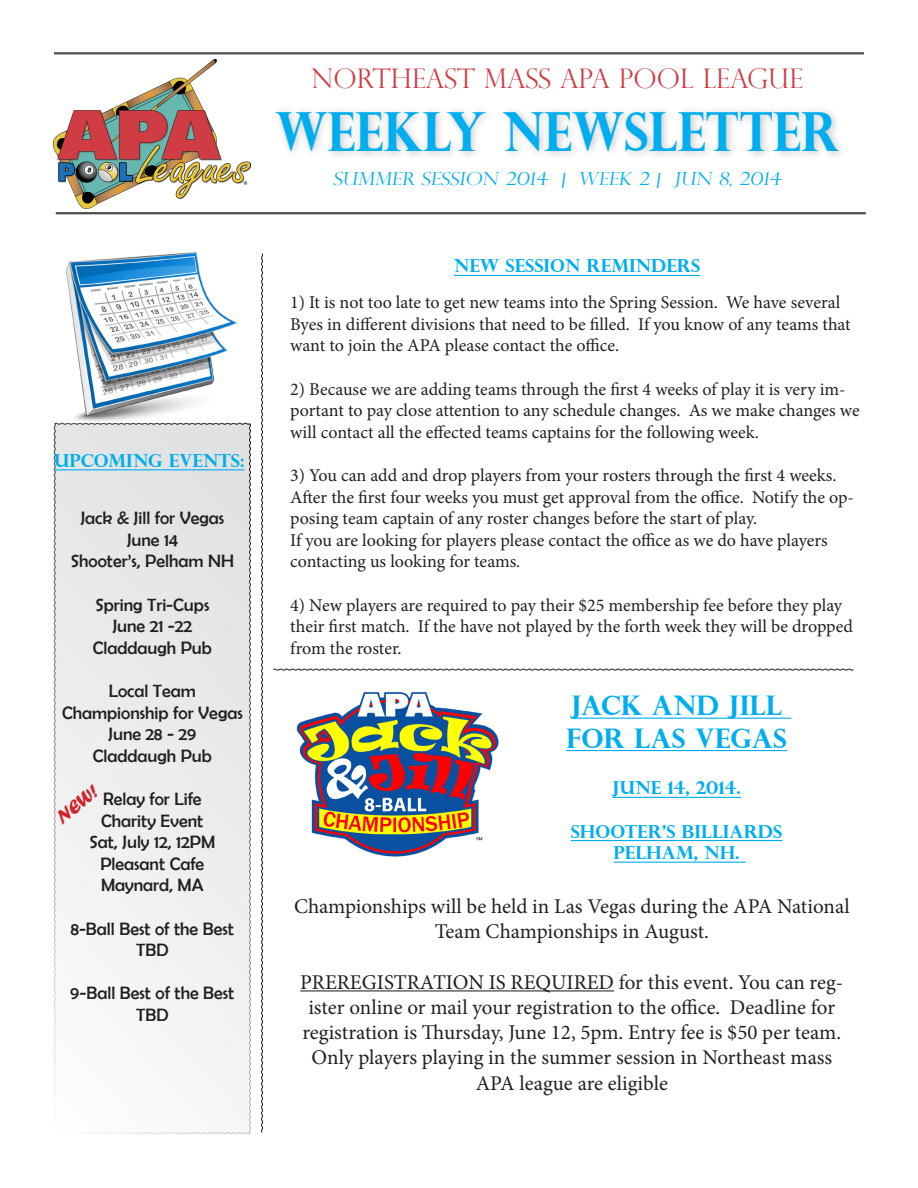
<style>
.page{position:relative;width:918px;height:1188px;background:#fff}
.page>*{position:absolute;margin:0;border:0;box-sizing:border-box;transform-origin:0 0}
.t1{font:700 54px "Perpetua Titling";color:#00aeef;scale:.89 1}
.t2{font:300 27px "Perpetua Titling";color:#cf3c44}
.t3{font:700 27px "Perpetua Titling";color:#00aeef}
.t4{font:21px/25.2px "Minion Pro";color:#231f20;text-align:center}
.t5{font:19.5px "Forte";color:#d1232a}
.t6{font:18px/21.6px "Minion Pro";letter-spacing:-.005em;color:#231f20}
.t7{font:18px "Berlin Sans FB";color:#231f20}
.t8{font:700 18px "Perpetua Titling";color:#00aeef}
.t9{font:300 18px "Perpetua Titling";color:#00aeef;scale:1.1 1}
</style>
<div class="page">
<svg style="left:53px;top:422px;width:198px;height:713px"></svg>
<div style="left:271px;top:106px;width:577px;height:55px;background:#231f20;opacity:.25"></div>
<hr style="left:54px;top:52px;width:810px;height:1px;background:#231f20">
<hr style="left:54px;top:54px;width:810px;height:1px;background:#231f20">
<img style="left:54px;top:60px;width:197px;height:149px">
<hr style="left:56px;top:212px;width:810px;height:1px;background:#231f20">
<hr style="left:56px;top:214px;width:810px;height:1px;background:#231f20">
<hr style="left:54px;top:469px;width:190px;height:1px;background:#00aeef">
<img style="left:67px;top:252px;width:171px;height:171px">
<svg style="left:261px;top:253px;width:2px;height:880px;background:#858383"></svg>
<svg style="left:273px;top:668px;width:581px;height:3px"></svg>
<img style="left:296px;top:692px;width:203px;height:165px">
<hr style="left:300px;top:990px;width:314px;height:1px;background:#231f20">
<hr style="left:454px;top:275px;width:246px;height:1px;background:#00aeef">
<hr style="left:571px;top:718px;width:220px;height:1px;background:#00aeef">
<hr style="left:566px;top:750px;width:221px;height:1px;background:#00aeef">
<hr style="left:612px;top:797px;width:129px;height:1px;background:#00aeef">
<hr style="left:571px;top:840px;width:211px;height:1px;background:#00aeef">
<hr style="left:614px;top:862px;width:132px;height:1px;background:#00aeef">
<p class="t8" style="left:54px;top:449px;width:192px">UPCOMING EVENTS:</p>
<p class="t7" style="left:80px;top:508px;width:145px">Jack &amp; Jill for Vegas</p>
<p class="t7" style="left:127px;top:530px;width:53px">June 14</p>
<p class="t7" style="left:71px;top:551px;width:165px">Shooter’s, Pelham NH</p>
<p class="t7" style="left:95px;top:594px;width:116px">Spring Tri-Cups</p>
<p class="t7" style="left:112px;top:616px;width:82px">June 21 -22</p>
<p class="t7" style="left:93px;top:638px;width:120px">Claddaugh Pub</p>
<p class="t7" style="left:109px;top:681px;width:89px">Local Team</p>
<p class="t7" style="left:62px;top:702px;width:182px">Championship for Vegas</p>
<p class="t7" style="left:108px;top:724px;width:90px">June 28 - 29</p>
<p class="t7" style="left:93px;top:746px;width:120px">Claddaugh Pub</p>
<p class="t7" style="left:103px;top:789px;width:100px">Relay for Life</p>
<p class="t7" style="left:101px;top:810px;width:104px">Charity Event</p>
<p class="t7" style="left:89px;top:832px;width:128px">Sat, July 12, 12PM</p>
<p class="t7" style="left:100px;top:854px;width:105px">Pleasant Cafe</p>
<p class="t7" style="left:101px;top:875px;width:104px">Maynard, MA</p>
<p class="t7" style="left:71px;top:918px;width:165px">8-Ball Best of the Best</p>
<p class="t7" style="left:136px;top:940px;width:34px">TBD</p>
<p class="t7" style="left:70px;top:983px;width:166px">9-Ball Best of the Best</p>
<p class="t7" style="left:136px;top:1005px;width:34px">TBD</p>
<p class="t5" style="left:51px;top:812px;width:52px;rotate:-40deg">NEW!</p>
<p class="t2" style="left:312px;top:62px;width:493px">NORTHEAST MASS APA POOL LEAGUE</p>
<p class="t1" style="left:276px;top:98px;width:635px">WEEKLY NEWSLETTER</p>
<p class="t9" style="left:333px;top:168px;width:412px">SUMMER SESSION 2014 | WEEK 2 | JUN 8, 2014</p>
<p class="t8" style="left:454px;top:255px;width:248px">NEW SESSION REMINDERS</p>
<p class="t6" style="left:290px;top:292px;width:562px">1) It is not too late to get new teams into the Spring Session. We have several<br>Byes in different divisions that need to be filled. If you know of any teams that want to join the APA please contact the office.</p>
<p class="t6" style="left:290px;top:378px;width:571px">2) Because we are adding teams through the first 4 weeks of play it is very im&shy;portant to pay close attention to any schedule changes. As we make changes we will contact all the effected teams captains for the following week.</p>
<p class="t6" style="left:290px;top:464px;width:565px">3) You can add and drop players from your rosters through the first 4 weeks.<br>After the first four weeks you must get approval from the office. Notify the op&shy;posing team captain of any roster changes before the start of play.</p>
<p class="t6" style="left:290px;top:529px;width:539px">If you are looking for players please contact the office as we do have players contacting us looking for teams.</p>
<p class="t6" style="left:290px;top:594px;width:564px">4) New players are required to pay their $25 membership fee before they play their first match. If the have not played by the forth week they will be dropped from the roster.</p>
<p class="t3" style="left:571px;top:689px;width:213px">JACK AND JILL</p>
<p class="t3" style="left:566px;top:721px;width:222px">FOR LAS VEGAS</p>
<p class="t8" style="left:612px;top:777px;width:130px">JUNE 14, 2014.</p>
<p class="t8" style="left:571px;top:820px;width:213px">SHOOTER’S BILLIARDS</p>
<p class="t8" style="left:614px;top:842px;width:128px">PELHAM, NH.</p>
<p class="t4" style="left:294px;top:894px;width:557px">Championships will be held in Las Vegas during the APA National<br>Team Championships in August.</p>
<p class="t4" style="left:300px;top:970px;width:545px">PREREGISTRATION IS REQUIRED for this event. You can reg&shy;ister online or mail your registration to the office. Deadline for registration is Thursday, June 12, 5pm. Entry fee is $50 per team.<br>Only players playing in the summer session in Northeast mass APA league are eligible</p>
</div>
